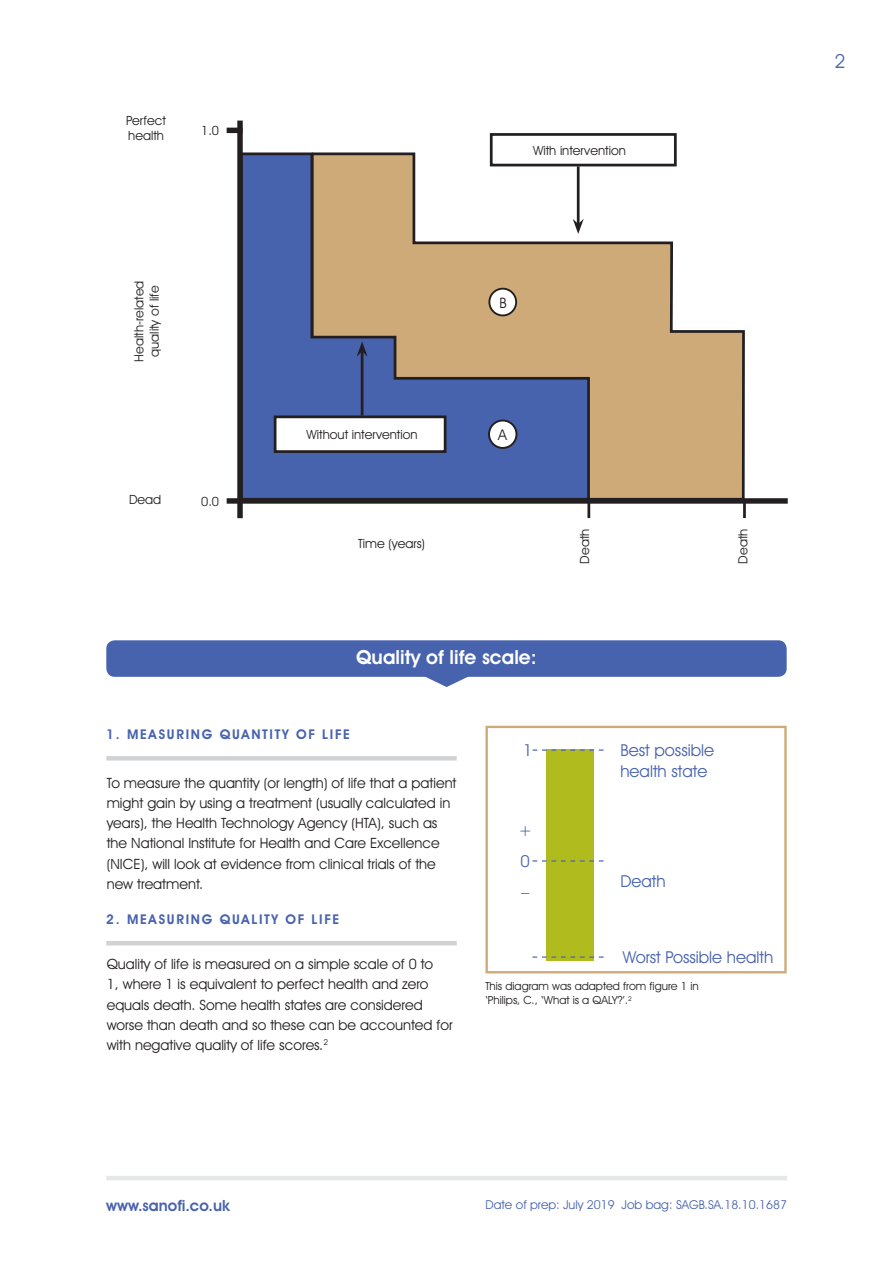
<style>
.page{position:relative;width:893px;height:1263px;background:#fff}
.page>*{position:absolute;margin:0;border:0;box-sizing:border-box;transform-origin:0 0}
.t1{font:600 19.5px "Avant Garde IT Cby BT";color:#fff}
.t2{font:19.5px "Avant Garde IT Cby BT";color:#4863ae}
.t3{font:16.5px/21.6px "Avant Garde IT Cby BT";color:#4863ae}
.t4{font:600 15.6px "Avant Garde IT Cby BT";color:#4863ae}
.t5{font:14.85px "Avant Garde IT Cby BT";color:#231f20}
.t6{font:14.55px "Avant Garde IT Cby BT";color:#231f20}
.t7{font:14.25px/20.2px "Avant Garde IT Cby BT";color:#231f20}
.t8{font:600 13.5px "Avant Garde IT Cby BT";letter-spacing:.125em;color:#4863ae}
.t9{font:12.75px/15.8px "Avant Garde IT Cby BT";color:#231f20}
.t10{font:12.3px "Avant Garde IT Cby BT";color:#4863ae}
.t11{font:11.25px/14.2px "Avant Garde IT Cby BT";color:#231f20}
</style>
<div class="page">
<hr style="left:106px;top:1176px;width:681px;height:4px;background:#e6e7e9">
<div style="left:106px;top:640px;width:681px;height:37px;background:#4863ae;border-radius:9px"></div>
<svg style="left:420px;top:676px;width:54px;height:11px"></svg>
<svg style="left:591px;top:166px;width:154px;height:332px"></svg>
<svg style="left:243px;top:151px;width:348px;height:347px;background:#9190a0"></svg>
<div style="left:237px;top:121px;width:6px;height:397px;background:#231f20"></div>
<div style="left:227px;top:498px;width:561px;height:6px;background:#231f20"></div>
<div style="left:227px;top:128px;width:16px;height:5px;background:#231f20"></div>
<hr style="left:587px;top:501px;width:3px;height:17px;background:#231f20">
<hr style="left:743px;top:501px;width:3px;height:17px;background:#231f20">
<div style="left:490px;top:133px;width:187px;height:33px;border:3px solid #231f20"></div>
<div style="left:275px;top:417px;width:170px;height:35px;background:#fff"></div>
<div style="left:274px;top:415px;width:172px;height:38px;border:3px solid #231f20"></div>
<hr style="left:577px;top:166px;width:3px;height:58px;background:#231f20">
<svg style="left:573px;top:219px;width:11px;height:15px"></svg>
<hr style="left:361px;top:351px;width:2px;height:64px;background:#231f20">
<svg style="left:357px;top:341px;width:11px;height:16px"></svg>
<div style="left:489px;top:289px;width:27px;height:26px;background:#fff;border-radius:50%"></div>
<div style="left:488px;top:288px;width:29px;height:28px;border:2px solid #231f20;border-radius:50%"></div>
<div style="left:489px;top:420px;width:27px;height:28px;background:#fff;border-radius:50%"></div>
<div style="left:488px;top:419px;width:29px;height:30px;border:2px solid #231f20;border-radius:50%"></div>
<hr style="left:106px;top:756px;width:351px;height:4px;background:#d1d2d4">
<hr style="left:106px;top:941px;width:351px;height:4px;background:#d1d2d4">
<div style="left:485px;top:726px;width:302px;height:247px;border:2px solid #ceaa78"></div>
<div style="left:546px;top:750px;width:47px;height:211px;background:#b0bb1d"></div>
<svg style="left:532px;top:860px;width:72px;height:1px"></svg>
<svg style="left:532px;top:749px;width:72px;height:2px"></svg>
<svg style="left:532px;top:956px;width:72px;height:2px"></svg>
<p class="t9" style="left:126px;top:112px;width:41px">Perfect health</p>
<p class="t9" style="left:201px;top:123px;width:20px">1.0</p>
<p class="t9" style="left:131px;top:362px;width:83px;text-align:center;rotate:-90deg">Health-related quality of life</p>
<p class="t9" style="left:129px;top:491px;width:34px">Dead</p>
<p class="t9" style="left:201px;top:493px;width:20px">0.0</p>
<p class="t9" style="left:533px;top:142px;width:94px">With intervention</p>
<p class="t6" style="left:499px;top:294px;width:9px">B</p>
<p class="t9" style="left:307px;top:427px;width:113px">Without intervention</p>
<p class="t5" style="left:498px;top:426px;width:10px">A</p>
<p class="t9" style="left:358px;top:536px;width:68px">Time (years)</p>
<p class="t9" style="left:577px;top:564px;width:36px;rotate:-90deg">Death</p>
<p class="t9" style="left:735px;top:564px;width:36px;rotate:-90deg">Death</p>
<h1 class="t1" style="left:356px;top:645px;width:182px">Quality of life scale:</h1>
<p class="t8" style="left:106px;top:726px;width:245px">1. MEASURING QUANTITY OF LIFE</p>
<p class="t7" style="left:107px;top:772px;width:351px">To measure the quantity (or length) of life that a patient might gain by using a treatment (usually calculated in years), the Health Technology Agency (HTA), such as the National Institute for Health and Care Excellence (NICE), will look at evidence from clinical trials of the new treatment.</p>
<p class="t8" style="left:106px;top:911px;width:235px">2. MEASURING QUALITY OF LIFE</p>
<p class="t7" style="left:107px;top:954px;width:347px">Quality of life is measured on a simple scale of 0 to<br>1, where 1 is equivalent to perfect health and zero equals death. Some health states are considered worse than death and so these can be accounted for with negative quality of life scores.<sup>2</sup></p>
<p class="t3" style="left:523px;top:739px;width:11px">1</p>
<p class="t3" style="left:518px;top:815px;width:15px;line-height:30.5px">+<br>0</p>
<p class="t3" style="left:521px;top:873px;width:10px">_</p>
<p class="t3" style="left:620px;top:739px;width:95px">Best possible health state</p>
<p class="t3" style="left:620px;top:870px;width:47px">Death</p>
<p class="t3" style="left:623px;top:946px;width:152px">Worst Possible health</p>
<p class="t11" style="left:485px;top:979px;width:215px">This diagram was adapted from figure 1 in ‘Philips, C., ‘What is a QALY?’.<sup>2</sup></p>
<h1 class="t2" style="left:834px;top:49px;width:13px">2</h1>
<p class="t4" style="left:106px;top:1196px;width:125px">www.sanofi.co.uk</p>
<p class="t10" style="left:486px;top:1197px;width:303px">Date of prep: July 2019 Job bag: SAGB.SA.18.10.1687</p>
</div>
